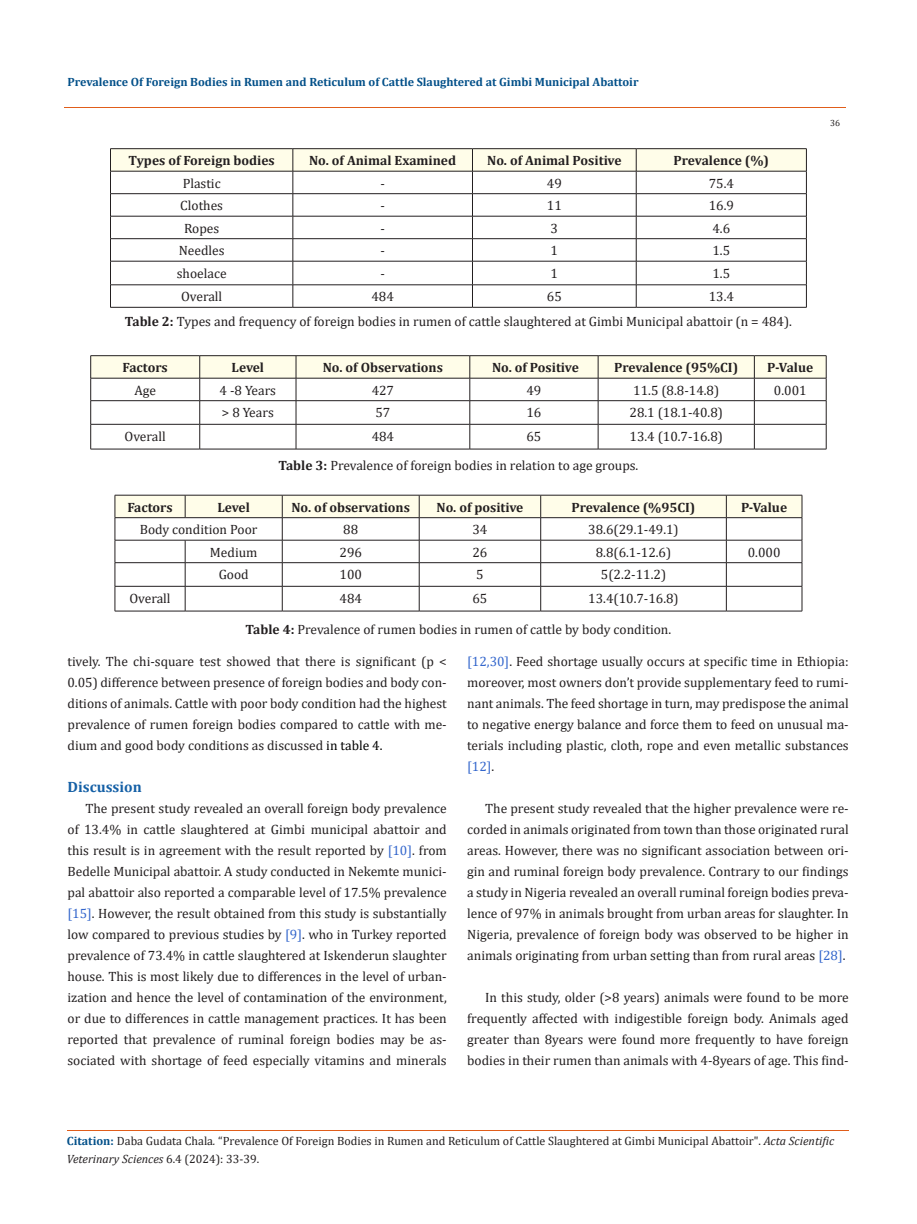
<style>
.page{position:relative;width:917px;height:1224px;background:#fff}
.page>*{position:absolute;margin:0;border:0;box-sizing:border-box;transform-origin:0 0}
.Heading_1{font:700 15px "Cambria";color:#1560a6}
.Default{font:13.5px/21px "Cambria";color:#231f20;text-align:justify}
.Heading_2{font:13.5px/21px "Cambria";color:#231f20;text-align:justify}
.t1{font:700 13.5px "Cambria";color:#231f20}
.t2{font:12px/18px "Cambria";color:#231f20}
.t3{font:700 12px "Cambria";color:#035089}
.t4{font:9px "Cambria";color:#231f20}
.s1{font-weight:700}
.s2{color:#000}
.s3{color:#36c}
.s4{font-weight:700;color:#035089}
.s5{font-style:italic}
</style>
<div class="page">
<hr style="left:64px;top:108px;width:782px;height:1px;background:#e05d1a">
<hr style="left:110px;top:148px;width:183px;height:1px;background:#231f20">
<hr style="left:293px;top:148px;width:179px;height:1px;background:#231f20">
<hr style="left:472px;top:148px;width:164px;height:1px;background:#231f20">
<hr style="left:636px;top:148px;width:170px;height:1px;background:#231f20">
<svg style="left:110px;top:149px;width:697px;height:158px"></svg>
<hr style="left:110px;top:307px;width:183px;height:1px;background:#231f20">
<hr style="left:293px;top:307px;width:179px;height:1px;background:#231f20">
<hr style="left:472px;top:307px;width:164px;height:1px;background:#231f20">
<hr style="left:636px;top:307px;width:170px;height:1px;background:#231f20">
<hr style="left:90px;top:355px;width:110px;height:1px;background:#231f20">
<hr style="left:200px;top:355px;width:96px;height:1px;background:#231f20">
<hr style="left:296px;top:355px;width:174px;height:1px;background:#231f20">
<hr style="left:470px;top:355px;width:128px;height:1px;background:#231f20">
<hr style="left:598px;top:355px;width:156px;height:1px;background:#231f20">
<hr style="left:754px;top:355px;width:72px;height:1px;background:#231f20">
<svg style="left:90px;top:356px;width:737px;height:93px"></svg>
<hr style="left:90px;top:449px;width:110px;height:1px;background:#231f20">
<hr style="left:200px;top:449px;width:96px;height:1px;background:#231f20">
<hr style="left:296px;top:449px;width:174px;height:1px;background:#231f20">
<hr style="left:470px;top:449px;width:128px;height:1px;background:#231f20">
<hr style="left:598px;top:449px;width:156px;height:1px;background:#231f20">
<hr style="left:754px;top:449px;width:72px;height:1px;background:#231f20">
<svg style="left:115px;top:495px;width:687px;height:116px"></svg>
<hr style="left:115px;top:611px;width:70px;height:1px;background:#231f20">
<hr style="left:185px;top:611px;width:97px;height:1px;background:#231f20">
<hr style="left:282px;top:611px;width:137px;height:1px;background:#231f20">
<hr style="left:419px;top:611px;width:121px;height:1px;background:#231f20">
<hr style="left:540px;top:611px;width:186px;height:1px;background:#231f20">
<hr style="left:726px;top:611px;width:76px;height:1px;background:#231f20">
<hr style="left:67px;top:1130px;width:782px;height:1px;background:#e05d1a">
<p class="t3" style="left:67px;top:73px;width:572px">Prevalence Of Foreign Bodies in Rumen and Reticulum of Cattle Slaughtered at Gimbi Municipal Abattoir</p>
<p class="t4" style="left:830px;top:117px;width:11px">36</p>
<p class="t1" style="left:128px;top:151px;width:148px">Types of Foreign bodies</p>
<p class="t1" style="left:309px;top:151px;width:149px">No. of Animal Examined</p>
<p class="t1" style="left:487px;top:151px;width:136px">No. of Animal Positive</p>
<p class="t1" style="left:673px;top:151px;width:97px">Prevalence (%)</p>
<p class="Default" style="left:183px;top:173px;width:39px">Plastic</p>
<p class="Default" style="left:380px;top:173px;width:6px">-</p>
<p class="Default" style="left:547px;top:173px;width:16px">49</p>
<p class="Default" style="left:708px;top:173px;width:27px">75.4</p>
<p class="Default" style="left:180px;top:195px;width:44px">Clothes</p>
<p class="Default" style="left:380px;top:195px;width:6px">-</p>
<p class="Default" style="left:547px;top:195px;width:16px">11</p>
<p class="Default" style="left:708px;top:195px;width:27px">16.9</p>
<p class="Default" style="left:184px;top:218px;width:37px">Ropes</p>
<p class="Default" style="left:380px;top:218px;width:6px">-</p>
<p class="Default" style="left:550px;top:218px;width:9px">3</p>
<p class="Default" style="left:712px;top:218px;width:19px">4.6</p>
<p class="Default" style="left:179px;top:240px;width:47px">Needles</p>
<p class="Default" style="left:380px;top:240px;width:6px">-</p>
<p class="Default" style="left:550px;top:240px;width:9px">1</p>
<p class="Default" style="left:712px;top:240px;width:19px">1.5</p>
<p class="Default" style="left:177px;top:263px;width:51px">shoelace</p>
<p class="Default" style="left:380px;top:263px;width:6px">-</p>
<p class="Default" style="left:550px;top:263px;width:9px">1</p>
<p class="Default" style="left:712px;top:263px;width:19px">1.5</p>
<p class="Default" style="left:181px;top:286px;width:43px">Overall</p>
<p class="Default" style="left:371px;top:286px;width:24px">484</p>
<p class="Default" style="left:547px;top:286px;width:16px">65</p>
<p class="Default" style="left:708px;top:286px;width:27px">13.4</p>
<p class="Default" style="left:125px;top:310px;width:668px"><span class="s1">Table 2:</span> Types and frequency of foreign bodies in rumen of cattle slaughtered at Gimbi Municipal abattoir (n = 484).</p>
<p class="t1" style="left:123px;top:358px;width:47px">Factors</p>
<p class="t1" style="left:232px;top:358px;width:34px">Level</p>
<p class="t1" style="left:323px;top:358px;width:122px">No. of Observations</p>
<p class="t1" style="left:492px;top:358px;width:88px">No. of Positive</p>
<p class="t1" style="left:614px;top:358px;width:125px">Prevalence (95%CI)</p>
<p class="t1" style="left:767px;top:358px;width:48px">P-Value</p>
<p class="Default" style="left:134px;top:380px;width:23px">Age</p>
<p class="Default" style="left:220px;top:380px;width:58px">4 -8 Years</p>
<p class="Default" style="left:371px;top:380px;width:24px">427</p>
<p class="Default" style="left:526px;top:380px;width:16px">49</p>
<p class="Default" style="left:633px;top:380px;width:87px">11.5 (8.8-14.8)</p>
<p class="Default" style="left:774px;top:380px;width:34px">0.001</p>
<p class="Default" style="left:222px;top:402px;width:53px">&gt; 8 Years</p>
<p class="Default" style="left:375px;top:402px;width:16px">57</p>
<p class="Default" style="left:526px;top:402px;width:16px">16</p>
<p class="Default" style="left:629px;top:402px;width:95px">28.1 (18.1-40.8)</p>
<p class="Default" style="left:125px;top:426px;width:43px">Overall</p>
<p class="Default" style="left:371px;top:426px;width:24px">484</p>
<p class="Default" style="left:526px;top:426px;width:16px">65</p>
<p class="Default" style="left:629px;top:426px;width:95px">13.4 (10.7-16.8)</p>
<p class="Default" style="left:278px;top:455px;width:361px"><span class="s1">Table 3:</span> Prevalence of foreign bodies in relation to age groups.</p>
<p class="t1" style="left:127px;top:498px;width:47px">Factors</p>
<p class="t1" style="left:217px;top:498px;width:34px">Level</p>
<p class="t1" style="left:291px;top:498px;width:120px">No. of observations</p>
<p class="t1" style="left:436px;top:498px;width:88px">No. of positive</p>
<p class="t1" style="left:571px;top:498px;width:125px">Prevalence (%95CI)</p>
<p class="t1" style="left:741px;top:498px;width:48px">P-Value</p>
<p class="Default" style="left:140px;top:519px;width:119px">Body condition Poor</p>
<p class="Default" style="left:343px;top:519px;width:16px">88</p>
<p class="Default" style="left:472px;top:519px;width:16px">34</p>
<p class="Default" style="left:588px;top:519px;width:92px">38.6(29.1-49.1)</p>
<p class="Default" style="left:210px;top:542px;width:49px">Medium</p>
<p class="Default" style="left:339px;top:542px;width:24px">296</p>
<p class="Default" style="left:472px;top:542px;width:16px">26</p>
<p class="Default" style="left:595px;top:542px;width:77px">8.8(6.1-12.6)</p>
<p class="Default" style="left:747px;top:542px;width:34px">0.000</p>
<p class="Default" style="left:219px;top:564px;width:32px">Good</p>
<p class="Default" style="left:339px;top:564px;width:24px">100</p>
<p class="Default" style="left:476px;top:564px;width:9px">5</p>
<p class="Default" style="left:601px;top:564px;width:67px">5(2.2-11.2)</p>
<p class="Default" style="left:129px;top:588px;width:43px">Overall</p>
<p class="Default" style="left:339px;top:588px;width:24px">484</p>
<p class="Default" style="left:472px;top:588px;width:16px">65</p>
<p class="Default" style="left:588px;top:588px;width:92px">13.4(10.7-16.8)</p>
<p class="Default" style="left:246px;top:619px;width:427px"><span class="s1">Table 4:</span> Prevalence of rumen bodies in rumen of cattle by body condition.</p>
<p class="Heading_2" style="left:67px;top:651px;width:381px">tively. The chi-square test showed that there is significant (p &lt; 0.05) difference between presence of foreign bodies and body con&shy;ditions of animals. Cattle with poor body condition had the highest prevalence of rumen foreign bodies compared to cattle with me&shy;dium and good body conditions as discussed <span class="s2">in table 4.</span></p>
<p class="Heading_1" style="left:67px;top:776px;width:76px">Discussion</p>
<p class="Default" style="left:67px;top:798px;width:381px;text-indent:18px">The present study revealed an overall foreign body prevalence of 13.4% in cattle slaughtered at Gimbi municipal abattoir and this result is in agreement with the result reported by <span class="s3">[10]</span>. from Bedelle Municipal abattoir. A study conducted in Nekemte munici&shy;pal abattoir also reported a comparable level of 17.5% prevalence <span class="s3">[15]</span>. However, the result obtained from this study is substantially low compared to previous studies by <span class="s3">[9]</span>. who in Turkey reported prevalence of 73.4% in cattle slaughtered at Iskenderun slaughter house. This is most likely due to differences in the level of urban&shy;ization and hence the level of contamination of the environment, or due to differences in cattle management practices. It has been reported that prevalence of ruminal foreign bodies may be as&shy;sociated with shortage of feed especially vitamins and minerals</p>
<p class="Default" style="left:467px;top:651px;width:383px"><span class="s3">[12,30]</span>. Feed shortage usually occurs at specific time in Ethiopia: moreover, most owners don’t provide supplementary feed to rumi&shy;nant animals. The feed shortage in turn, may predispose the animal to negative energy balance and force them to feed on unusual ma&shy;terials including plastic, cloth, rope and even metallic substances <span class="s3">[12]</span>.</p>
<p class="Default" style="left:467px;top:798px;width:383px;text-indent:18px">The present study revealed that the higher prevalence were re&shy;corded in animals originated from town than those originated rural areas. However, there was no significant association between ori&shy;gin and ruminal foreign body prevalence. Contrary to our findings a study in Nigeria revealed an overall ruminal foreign bodies preva&shy;lence of 97% in animals brought from urban areas for slaughter. In Nigeria, prevalence of foreign body was observed to be higher in animals originating from urban setting than from rural areas <span class="s3">[28]</span>.</p>
<p class="Default" style="left:467px;top:987px;width:383px;text-indent:18px">In this study, older (&gt;8 years) animals were found to be more frequently affected with indigestible foreign body. Animals aged greater than 8years were found more frequently to have foreign bodies in their rumen than animals with 4-8years of age. This find-</p>
<p class="t2" style="left:67px;top:1132px;width:769px"><span class="s4">Citation:</span> Daba Gudata Chala<span class="s5">.</span> “Prevalence Of Foreign Bodies in Rumen and Reticulum of Cattle Slaughtered at Gimbi Municipal Abattoir". <span class="s5">Acta Scientific<br>Veterinary Sciences</span> 6.4 (2024): 33-39.</p>
</div>
